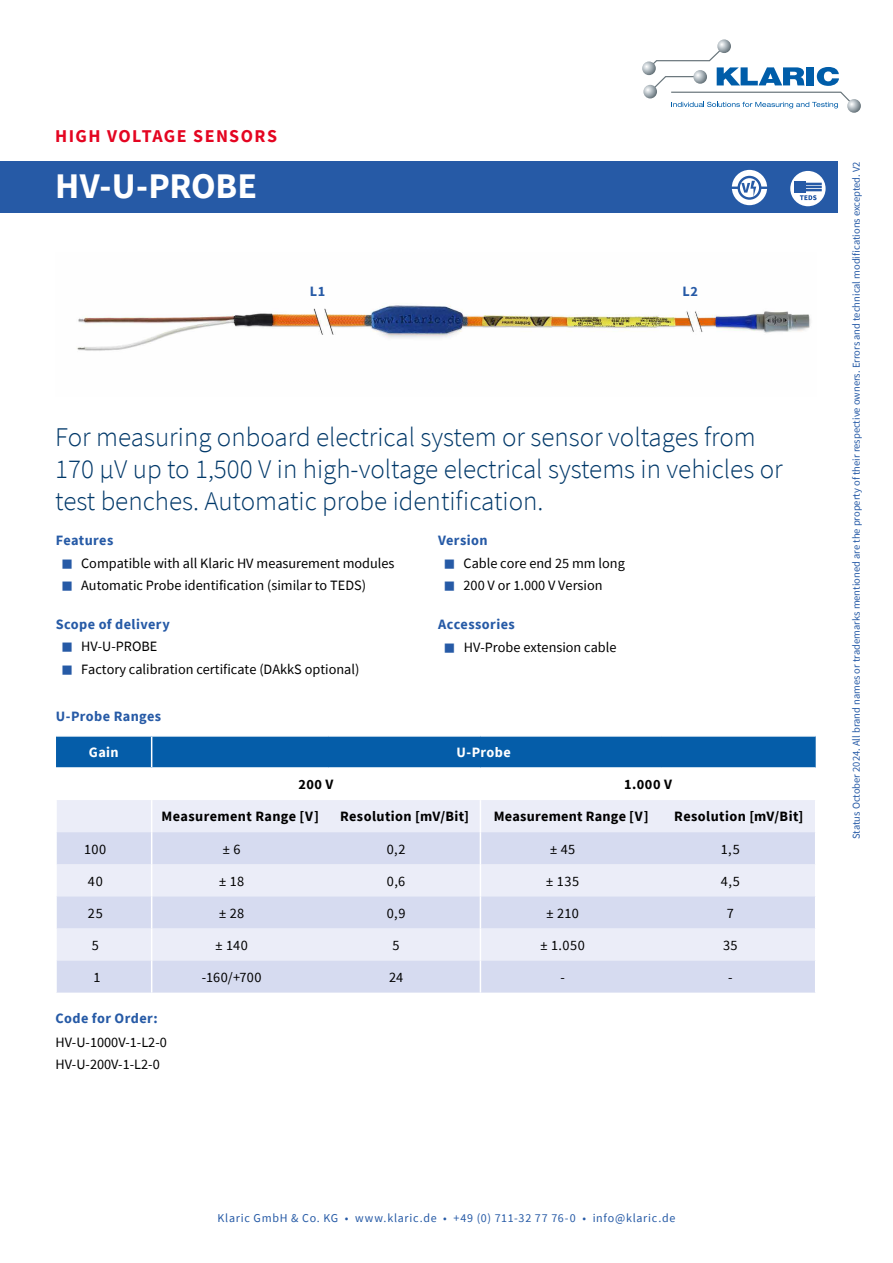
<style>
.page{position:relative;width:893px;height:1263px;background:#fff}
.page>*{position:absolute;margin:0;border:0;box-sizing:border-box;transform-origin:0 0}
.t1{font:700 36px "Source Sans Pro";letter-spacing:-.005em;color:#fff}
.t2{font:300 27px/32.4px "Source Sans Pro";color:#003869}
.t3{font:700 18px "Source Sans Pro";letter-spacing:.08em;color:#e40521}
.t4{font:14.25px/22.2px "Source Sans Pro";color:#000}
.t5{font:700 14.25px "Source Sans Pro";letter-spacing:.025em;color:#000}
.t6{font:700 14.25px "Source Sans Pro";letter-spacing:.03em;color:#265aa6}
.t7{font:700 14.25px "Source Sans Pro";letter-spacing:.03em;color:#fff}
.t8{font:12px "Source Sans Pro";letter-spacing:.06em;color:#265aa6}
.t9{font:10.5px "Source Sans Pro";color:#265aa6}
.s1{font-size:11.25px;color:#265aa6}
</style>
<div class="page">
<svg style="left:642px;top:61px;width:14px;height:14px"></svg>
<svg style="left:643px;top:85px;width:14px;height:13px"></svg>
<svg style="left:717px;top:39px;width:14px;height:14px"></svg>
<svg style="left:847px;top:99px;width:14px;height:14px"></svg>
<svg style="left:647px;top:45px;width:209px;height:63px"></svg>
<div style="left:0;top:161px;width:838px;height:51px;background:#265aa6"></div>
<svg style="left:788px;top:169px;width:39px;height:39px"></svg>
<div style="left:787px;top:167px;width:42px;height:43px;border:4px solid #265aa6;border-radius:50%"></div>
<div style="left:794px;top:181px;width:12px;height:12px;background:#265aa6"></div>
<svg style="left:800px;top:183px;width:22px;height:17px"></svg>
<img style="left:77px;top:305px;width:734px;height:46px">
<svg style="left:730px;top:168px;width:39px;height:39px"></svg>
<div style="left:728px;top:166px;width:43px;height:43px;border:4px solid #265aa6;border-radius:50%"></div>
<hr style="left:729px;top:187px;width:40px;height:2px;background:#265aa6">
<svg style="left:739px;top:177px;width:21px;height:22px"></svg>
<div style="left:737px;top:176px;width:24px;height:24px;border:2px solid #265aa6;border-radius:50%"></div>
<svg style="left:741px;top:181px;width:15px;height:16px"></svg>
<div style="left:56px;top:737px;width:760px;height:30px;background:#055da9"></div>
<div style="left:57px;top:800px;width:758px;height:32px;background:#ebedf8"></div>
<svg style="left:57px;top:832px;width:758px;height:160px;background:#dee2f3"></svg>
<hr style="left:151px;top:800px;width:1px;height:32px;background:#fff">
<hr style="left:480px;top:800px;width:1px;height:32px;background:#fff">
<hr style="left:151px;top:832px;width:1px;height:32px;background:#fff">
<hr style="left:480px;top:832px;width:1px;height:32px;background:#fff">
<hr style="left:151px;top:864px;width:1px;height:32px;background:#fff">
<hr style="left:480px;top:864px;width:1px;height:32px;background:#fff">
<hr style="left:151px;top:896px;width:1px;height:32px;background:#fff">
<hr style="left:480px;top:896px;width:1px;height:32px;background:#fff">
<hr style="left:151px;top:928px;width:1px;height:32px;background:#fff">
<hr style="left:480px;top:928px;width:1px;height:32px;background:#fff">
<hr style="left:151px;top:737px;width:1px;height:30px;background:#fff">
<hr style="left:151px;top:960px;width:1px;height:32px;background:#fff">
<hr style="left:480px;top:960px;width:1px;height:32px;background:#fff">
<p class="t3" style="left:55px;top:124px;width:223px">HIGH VOLTAGE SENSORS</p>
<h1 class="t1" style="left:55px;top:162px;width:203px">HV-U-PROBE</h1>
<p class="t6" style="left:310px;top:281px;width:17px">L1</p>
<p class="t6" style="left:682px;top:281px;width:17px">L2</p>
<h2 class="t2" style="left:55px;top:420px;width:729px">For measuring onboard electrical system or sensor voltages from<br>170 µV up to 1,500 V in high-voltage electrical systems in vehicles or test benches. Automatic probe identification.</h2>
<p class="t6" style="left:56px;top:531px;width:59px">Features</p>
<p class="t4" style="left:62px;top:552px;width:334px"><span class="s1">■</span> Compatible with all Klaric HV measurement modules</p>
<p class="t4" style="left:62px;top:574px;width:305px"><span class="s1">■</span> Automatic Probe identification (similar to TEDS)</p>
<p class="t6" style="left:56px;top:615px;width:116px">Scope of delivery</p>
<p class="t4" style="left:62px;top:635px;width:97px"><span class="s1">■</span> HV-U-PROBE</p>
<p class="t4" style="left:62px;top:658px;width:299px"><span class="s1">■</span> Factory calibration certificate (DAkkS optional)</p>
<p class="t6" style="left:438px;top:531px;width:51px">Version</p>
<p class="t4" style="left:444px;top:552px;width:182px"><span class="s1">■</span> Cable core end 25 mm long</p>
<p class="t4" style="left:444px;top:574px;width:160px"><span class="s1">■</span> 200 V or 1.000 V Version</p>
<p class="t6" style="left:438px;top:615px;width:78px">Accessories</p>
<p class="t4" style="left:445px;top:636px;width:173px"><span class="s1">■</span> HV-Probe extension cable</p>
<p class="t6" style="left:56px;top:706px;width:107px">U-Probe Ranges</p>
<p class="t7" style="left:89px;top:743px;width:31px">Gain</p>
<p class="t7" style="left:456px;top:743px;width:56px">U-Probe</p>
<p class="t5" style="left:299px;top:775px;width:36px">200 V</p>
<p class="t5" style="left:624px;top:775px;width:49px">1.000 V</p>
<p class="t5" style="left:162px;top:807px;width:159px">Measurement Range [V]</p>
<p class="t5" style="left:340px;top:807px;width:131px">Resolution [mV/Bit]</p>
<p class="t5" style="left:494px;top:807px;width:156px">Measurement Range [V]</p>
<p class="t5" style="left:674px;top:807px;width:131px">Resolution [mV/Bit]</p>
<p class="t4" style="left:84px;top:838px;width:24px">100</p>
<p class="t4" style="left:223px;top:838px;width:19px">± 6</p>
<p class="t4" style="left:387px;top:838px;width:20px">0,2</p>
<p class="t4" style="left:550px;top:838px;width:27px">± 45</p>
<p class="t4" style="left:721px;top:838px;width:20px">1,5</p>
<p class="t4" style="left:88px;top:870px;width:16px">40</p>
<p class="t4" style="left:219px;top:870px;width:26px">± 18</p>
<p class="t4" style="left:387px;top:870px;width:20px">0,6</p>
<p class="t4" style="left:546px;top:870px;width:34px">± 135</p>
<p class="t4" style="left:721px;top:870px;width:20px">4,5</p>
<p class="t4" style="left:88px;top:902px;width:16px">25</p>
<p class="t4" style="left:219px;top:902px;width:27px">± 28</p>
<p class="t4" style="left:387px;top:902px;width:20px">0,9</p>
<p class="t4" style="left:547px;top:902px;width:34px">± 210</p>
<p class="t4" style="left:727px;top:902px;width:9px">7</p>
<p class="t4" style="left:92px;top:934px;width:9px">5</p>
<p class="t4" style="left:216px;top:934px;width:34px">± 140</p>
<p class="t4" style="left:393px;top:934px;width:9px">5</p>
<p class="t4" style="left:541px;top:934px;width:46px">± 1.050</p>
<p class="t4" style="left:723px;top:934px;width:16px">35</p>
<p class="t4" style="left:93px;top:966px;width:9px">1</p>
<p class="t4" style="left:202px;top:966px;width:61px">-160/+700</p>
<p class="t4" style="left:389px;top:966px;width:16px">24</p>
<p class="t4" style="left:560px;top:966px;width:6px">-</p>
<p class="t4" style="left:728px;top:966px;width:6px">-</p>
<p class="t6" style="left:56px;top:1008px;width:104px">Code for Order:</p>
<p class="t4" style="left:56px;top:1030px;width:113px">HV-U-1000V-1-L2-0<br>HV-U-200V-1-L2-0</p>
<p class="t9" style="left:850px;top:839px;width:679px;rotate:-90deg">Status October 2024. All brand names or trademarks mentioned are the property of their respective owners. Errors and technical modifications excepted. V2</p>
<p class="t8" style="left:218px;top:1210px;width:459px">Klaric GmbH &amp; Co. KG • www.klaric.de • +49 (0) 711-32 77 76-0 • info@klaric.de</p>
</div>
